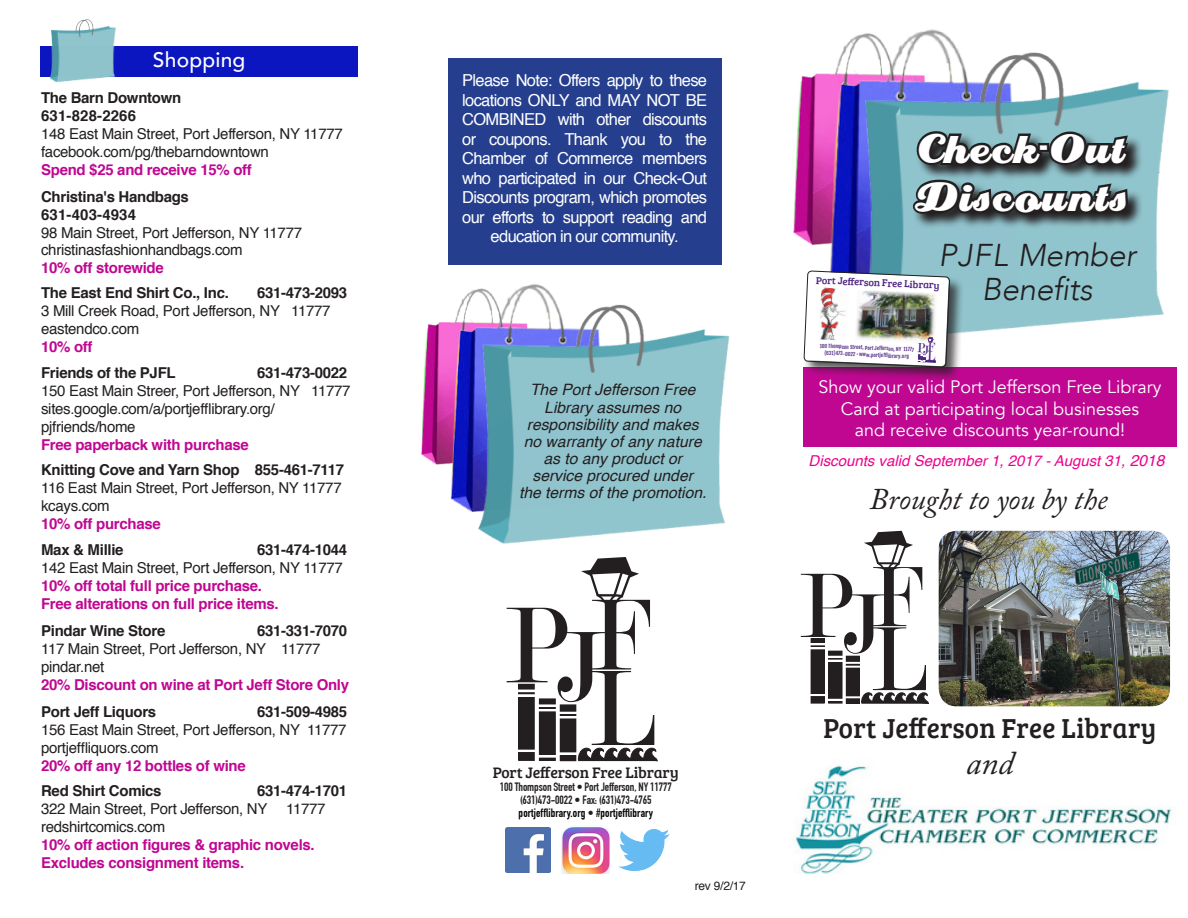
<style>
.page{position:relative;width:1188px;height:918px;background:#fff}
.page>*{position:absolute;margin:0;border:0;box-sizing:border-box;transform-origin:0 0}
.t1{font:115.65px "Modern";color:#231f20;scale:.82 1}
.t2{font:114.75px "Modern";color:#231f20;scale:.83 1}
.t3{font:108px "Modern";color:#231f20;scale:.87 1}
.t4{font:107.1px "Modern";color:#231f20;scale:.9 1}
.t5{font:97.95px "Modern";color:#231f20;scale:.82 1}
.t6{font:97.2px "Modern";color:#231f20;scale:.83 1}
.t7{font:91.5px "Modern";color:#231f20;scale:.87 1}
.t8{font:90.75px "Modern";color:#231f20;scale:.9 1}
.t9{font:49.2px "Creampuff";letter-spacing:.06em;color:#fff;scale:.85 1}
.t10{font:italic 33px "Adobe Caslon Pro";color:#231f20}
.t11{font:italic 300 31.5px "Avenir";letter-spacing:-.01em;color:#231f20}
.t12{font:italic 30px "Adobe Caslon Pro";color:#231f20}
.t13{font:28.35px "Bree Serif";letter-spacing:.01em;color:#231f20;scale:.95 1}
.t14{font:500 21px "Avenir";letter-spacing:.01em;color:#fff}
.t15{font:18px "Avenir";color:#fff}
.t16{font:16.5px/19.5px "Helvetica";letter-spacing:-.04em;color:#fff;text-align:center}
.t17{font:italic 15.75px/17.1px "Helvetica";color:#231f20;text-align:center}
.t18{font:15.75px "Bree Serif";letter-spacing:-.01em;color:#231f20}
.t19{font:15px "Helvetica";letter-spacing:-.02em;color:#231f20}
.t20{font:700 15px/18px "Helvetica";letter-spacing:-.02em;color:#c00792}
.t21{font:700 15px "Helvetica";letter-spacing:-.02em;color:#231f20}
.t22{font:italic 15px "Helvetica";color:#ed028c}
.t23{font:700 15px "Helvetica";letter-spacing:.01em;color:#231f20}
.t24{font:12px "Helvetica";color:#231f20}
.t25{font:700 11.85px "DIN Condensed";letter-spacing:-.01em;color:#231f20}
.t26{font:700 11.85px "DIN Condensed";letter-spacing:.01em;color:#000}
.t27{font:10.2px "Bree Serif";color:#4e2582}
.t28{font:4.95px "Fjalla One";color:#4e2582;scale:1.05 1}
.s1{color:#231f20}
.s2{font-size:15.75px}
</style>
<div class="page">
<img style="left:939px;top:531px;width:231px;height:175px">
<div style="left:40px;top:46px;width:317px;height:30px;background:#0b16c0"></div>
<img style="left:793px;top:73px;width:30px;height:172px">
<img style="left:823px;top:29px;width:131px;height:241px">
<img style="left:795px;top:765px;width:378px;height:109px">
<img style="left:852px;top:43px;width:317px;height:290px">
<svg style="left:1132px;top:131px;width:12px;height:99px"></svg>
<svg style="left:911px;top:128px;width:221px;height:124px;background:#5d777c"></svg>
<div style="left:448px;top:58px;width:274px;height:207px;background:#253f8e"></div>
<img style="left:421px;top:322px;width:25px;height:143px">
<img style="left:446px;top:284px;width:107px;height:228px">
<img style="left:472px;top:297px;width:258px;height:247px">
<div style="left:519px;top:684px;width:15px;height:76px;background:#231f20"></div>
<div style="left:518px;top:684px;width:17px;height:77px;border:1px solid #231f20"></div>
<div style="left:539px;top:699px;width:16px;height:61px;background:#231f20"></div>
<div style="left:539px;top:698px;width:17px;height:63px;border:1px solid #231f20"></div>
<div style="left:515px;top:694px;width:22px;height:3px;border:1px solid #fff"></div>
<div style="left:515px;top:690px;width:22px;height:2px;border:1px solid #fff"></div>
<svg style="left:581px;top:557px;width:58px;height:45px"></svg>
<div style="left:560px;top:705px;width:16px;height:56px;background:#231f20"></div>
<div style="left:560px;top:704px;width:16px;height:57px;border:1px solid #231f20"></div>
<svg style="left:538px;top:705px;width:39px;height:13px"></svg>
<div style="left:558px;top:716px;width:21px;height:2px;border:1px solid #fff"></div>
<svg style="left:518px;top:747px;width:140px;height:14px"></svg>
<img style="left:619px;top:829px;width:51px;height:42px">
<img style="left:562px;top:827px;width:48px;height:47px">
<img style="left:505px;top:827px;width:45px;height:45px">
<img style="left:49px;top:19px;width:71px;height:64px">
<div style="left:811px;top:639px;width:13px;height:64px;background:#231f20"></div>
<div style="left:811px;top:638px;width:14px;height:66px;border:1px solid #231f20"></div>
<div style="left:829px;top:651px;width:13px;height:52px;background:#231f20"></div>
<div style="left:828px;top:651px;width:15px;height:53px;border:1px solid #231f20"></div>
<svg style="left:810px;top:643px;width:15px;height:6px"></svg>
<svg style="left:864px;top:531px;width:49px;height:38px"></svg>
<div style="left:846px;top:656px;width:13px;height:47px;background:#231f20"></div>
<div style="left:846px;top:656px;width:14px;height:48px;border:1px solid #231f20"></div>
<svg style="left:828px;top:656px;width:32px;height:12px"></svg>
<svg style="left:810px;top:692px;width:119px;height:12px"></svg>
<div style="left:803px;top:367px;width:374px;height:79px;background:#c00792"></div>
<div style="left:803px;top:271px;width:161px;height:111px;background:#231f20;opacity:.75"></div>
<img style="left:803px;top:270px;width:147px;height:112px">
<p class="t14" style="left:153px;top:42px;width:94px">Shopping</p>
<p class="t21" style="left:41px;top:86px;width:142px">The Barn Downtown</p>
<p class="t23" style="left:41px;top:104px;width:97px">631-828-2266</p>
<p class="t19" style="left:41px;top:122px;width:303px">148 East Main Street, Port Jefferson, NY 11777</p>
<p class="t19" style="left:41px;top:140px;width:229px">facebook.com/pg/thebarndowntown</p>
<p class="t20" style="left:41px;top:161px;width:212px">Spend $25 and receive 15% off</p>
<p class="t21" style="left:41px;top:185px;width:149px">Christina's Handbags</p>
<p class="t23" style="left:41px;top:203px;width:97px">631-403-4934</p>
<p class="t19" style="left:41px;top:221px;width:262px">98 Main Street, Port Jefferson, NY 11777</p>
<p class="t19" style="left:41px;top:238px;width:203px">christinasfashionhandbags.com</p>
<p class="t20" style="left:41px;top:259px;width:124px">10% off storewide</p>
<p class="t21" style="left:41px;top:281px;width:189px">The East End Shirt Co., Inc.</p>
<p class="t21" style="left:257px;top:281px;width:92px">631-473-2093</p>
<p class="t19" style="left:41px;top:299px;width:291px">3 Mill Creek Road, Port Jefferson, NY 11777</p>
<p class="t19" style="left:41px;top:317px;width:100px">eastendco.com</p>
<p class="t20" style="left:41px;top:338px;width:53px">10% off</p>
<p class="t21" style="left:41px;top:360px;width:136px">Friends of the PJFL</p>
<p class="t21" style="left:257px;top:360px;width:92px">631-473-0022</p>
<p class="t19" style="left:41px;top:379px;width:311px">150 East Main Streer, Port Jefferson, NY 11777</p>
<p class="t19" style="left:41px;top:397px;width:235px">sites.google.com/a/portjefflibrary.org/</p>
<p class="t19" style="left:41px;top:415px;width:96px">pjfriends/home</p>
<p class="t20" style="left:41px;top:436px;width:209px">Free paperback with purchase</p>
<p class="t21" style="left:41px;top:458px;width:305px">Knitting Cove and Yarn Shop 855-461-7117</p>
<p class="t19" style="left:41px;top:476px;width:302px">116 East Main Street, Port Jefferson, NY 11777</p>
<p class="t19" style="left:41px;top:494px;width:70px">kcays.com</p>
<p class="t20" style="left:41px;top:515px;width:121px">10% off purchase</p>
<p class="t21" style="left:41px;top:537px;width:84px">Max &amp; Millie</p>
<p class="t21" style="left:257px;top:537px;width:92px">631-474-1044</p>
<p class="t19" style="left:41px;top:556px;width:303px">142 East Main Street, Port Jefferson, NY 11777</p>
<p class="t20" style="left:41px;top:577px;width:222px">10% off total full price purchase.</p>
<p class="t20" style="left:41px;top:595px;width:239px">Free alterations on full price items.</p>
<p class="t21" style="left:41px;top:618px;width:126px">Pindar Wine Store</p>
<p class="t21" style="left:257px;top:618px;width:92px">631-331-7070</p>
<p class="t19" style="left:41px;top:637px;width:281px">117 Main Street, Port Jefferson, NY 11777</p>
<p class="t19" style="left:41px;top:655px;width:65px">pindar.net</p>
<p class="t20" style="left:41px;top:676px;width:310px">20% Discount on wine at Port Jeff Store Only</p>
<p class="t21" style="left:41px;top:699px;width:117px">Port Jeff Liquors</p>
<p class="t21" style="left:257px;top:699px;width:92px">631-509-4985</p>
<p class="t19" style="left:41px;top:718px;width:307px">156 East Main Street, Port Jefferson, NY 11777</p>
<p class="t19" style="left:41px;top:736px;width:119px">portjeffliquors.com</p>
<p class="t20" style="left:41px;top:757px;width:206px">20% off any 12 bottles of wine</p>
<p class="t21" style="left:41px;top:779px;width:122px">Red Shirt Comics</p>
<p class="t21" style="left:257px;top:779px;width:92px">631-474-1701</p>
<p class="t19" style="left:41px;top:797px;width:228px">322 Main Street, Port Jefferson, NY</p>
<p class="t19" style="left:286px;top:797px;width:41px">11777</p>
<p class="t19" style="left:41px;top:815px;width:126px">redshirtcomics.com</p>
<p class="t20" style="left:41px;top:836px;width:275px">10% off action figures &amp; graphic novels.<br>Excludes consignment items.</p>
<p class="t16" style="left:462px;top:71px;width:246px">Please Note: Offers apply to these locations ONLY and MAY NOT BE<br>COMBINED with other discounts or coupons. Thank you to the<br>Chamber of Commerce members who participated in our Check-Out<br>Discounts program, which promotes our efforts to support reading and education in our community.</p>
<p class="t17" style="left:530px;top:382px;width:167px">The Port Jefferson Free<br>Library assumes no</p>
<p class="t17" style="left:524px;top:416px;width:179px">responsibility and makes no warranty of any nature as to any product or</p>
<p class="t17" style="left:533px;top:467px;width:162px">service procured under</p>
<p class="t17" style="left:519px;top:484px;width:189px">the terms of the promotion.</p>
<p class="t3" style="left:590px;top:581px;width:69px">F</p>
<p class="t1" style="left:505px;top:588px;width:76px">P</p>
<p class="t4" style="left:556px;top:614px;width:52px">J</p>
<p class="t2" style="left:590px;top:651px;width:80px">L</p>
<p class="t18" style="left:493px;top:761px;width:187px">Port Jefferson Free Library</p>
<p class="t25" style="left:500px;top:780px;width:174px">100 Thompson Street • Port Jefferson, NY 11777</p>
<p class="t25" style="left:520px;top:793px;width:133px">(631)473-0022 • Fax: (631)473-4765</p>
<p class="t26" style="left:519px;top:806px;width:136px">portjefflibrary.org <span class="s1">•</span> #portjefflibrary</p>
<p class="t24" style="left:695px;top:876px;width:53px">rev 9/2/17</p>
<p class="t9" style="left:918px;top:124px;width:242px">Check-Out</p>
<p class="t9" style="left:915px;top:172px;width:251px">Discounts</p>
<p class="t11" style="left:938px;top:236px;width:199px">PJFL Member</p>
<p class="t11" style="left:982px;top:270px;width:112px">Benefits</p>
<p class="t27" style="left:817px;top:272px;width:125px;rotate:3deg">Port Jefferson Free Library</p>
<p class="t28" style="left:820px;top:342px;width:91px;rotate:3deg">100 Thompson Street, Port Jefferson, NY 11777</p>
<p class="t28" style="left:825px;top:349px;width:82px;rotate:3deg">(631)473-0022 • www.portjefflibrary.org</p>
<p class="t15" style="left:819px;top:376px;width:344px">Show your valid Port Jefferson Free Library</p>
<p class="t15" style="left:841px;top:398px;width:300px">Card at participating local businesses</p>
<p class="t15" style="left:855px;top:419px;width:272px">and receive discounts year-round!</p>
<p class="t22" style="left:809px;top:449px;width:357px">Discounts valid September 1, 2017 - August 31, <span class="s2">2018</span></p>
<p class="t12" style="left:869px;top:481px;width:240px">Brought to you by the</p>
<p class="t7" style="left:872px;top:552px;width:58px">F</p>
<p class="t5" style="left:799px;top:557px;width:65px">P</p>
<p class="t8" style="left:842px;top:579px;width:44px">J</p>
<p class="t6" style="left:871px;top:611px;width:68px">L</p>
<p class="t13" style="left:824px;top:708px;width:352px">Port Jefferson Free Library</p>
<p class="t10" style="left:966px;top:743px;width:49px">and</p>
</div>
